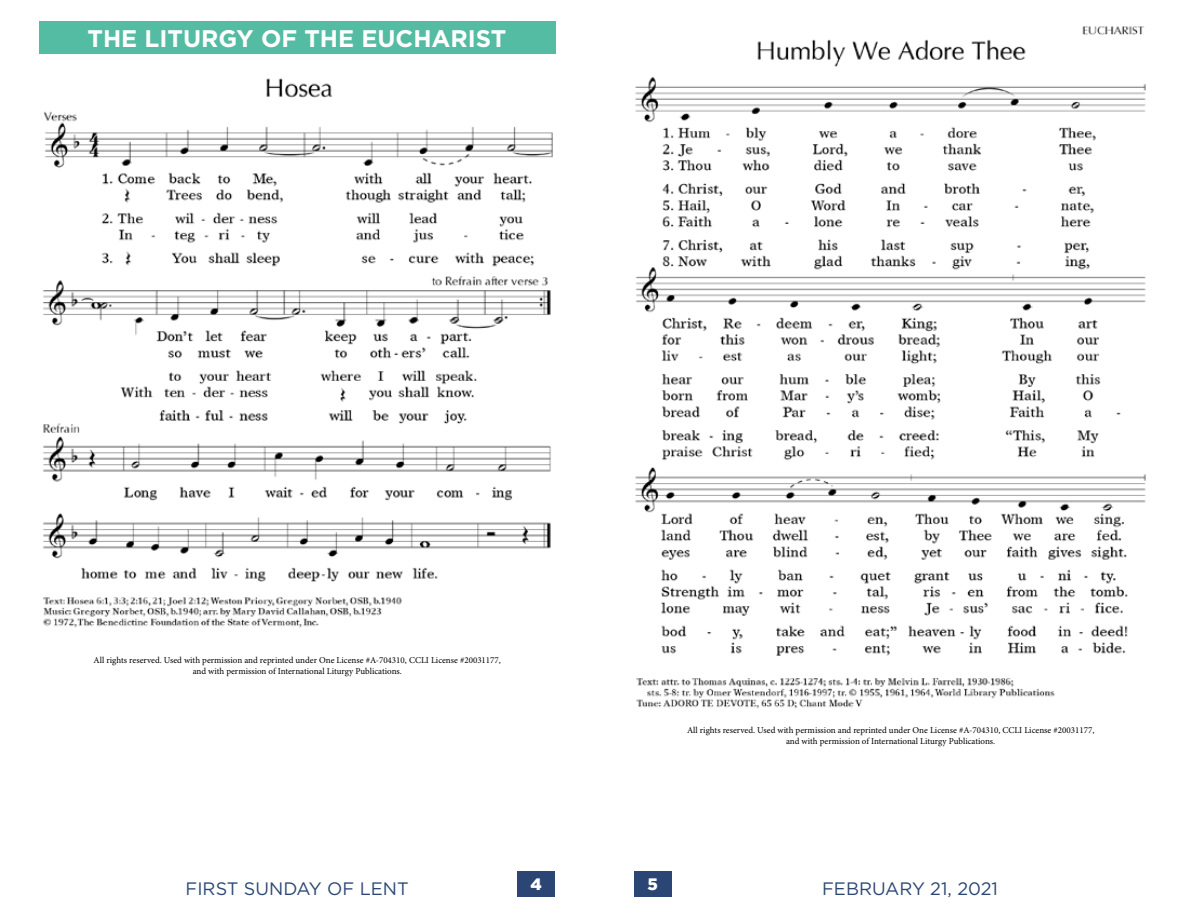
<style>
.page{position:relative;width:1188px;height:918px;background:#fff}
.page>*{position:absolute;margin:0;border:0;box-sizing:border-box;transform-origin:0 0}
.t1{font:700 24px "Gotham";color:#fff}
.t2{font:18px "Gotham";color:#2b4673}
.t3{font:900 16.5px "Gotham";color:#fff}
.t4{font:9px/10.8px "Minion Pro";color:#000;text-align:center}
</style>
<div class="page">
<div style="left:634px;top:872px;width:37px;height:25px;background:#2b4674"></div>
<div style="left:517px;top:871px;width:38px;height:25px;background:#2b4674"></div>
<div style="left:39px;top:21px;width:516px;height:33px;background:#54bca2"></div>
<img style="left:43px;top:78px;width:510px;height:550px">
<img style="left:635px;top:26px;width:511px;height:630px">
<img style="left:636px;top:678px;width:419px;height:31px">
<h1 class="t1" style="left:87px;top:23px;width:421px">THE LITURGY OF THE EUCHARIST</h1>
<p class="t4" style="left:94px;top:655px;width:409px">All rights reserved. Used with permission and reprinted under One License #A-704310, CCLI License #20031177, and with permission of International Liturgy Publications.</p>
<p class="t4" style="left:687px;top:725px;width:409px">All rights reserved. Used with permission and reprinted under One License #A-704310, CCLI License #20031177, and with permission of International Liturgy Publications.</p>
<h3 class="t3" style="left:531px;top:874px;width:13px">4</h3>
<h3 class="t3" style="left:647px;top:875px;width:12px">5</h3>
<h2 class="t2" style="left:186px;top:877px;width:225px">FIRST SUNDAY OF LENT</h2>
<h2 class="t2" style="left:822px;top:877px;width:177px">FEBRUARY 21, 2021</h2>
</div>
